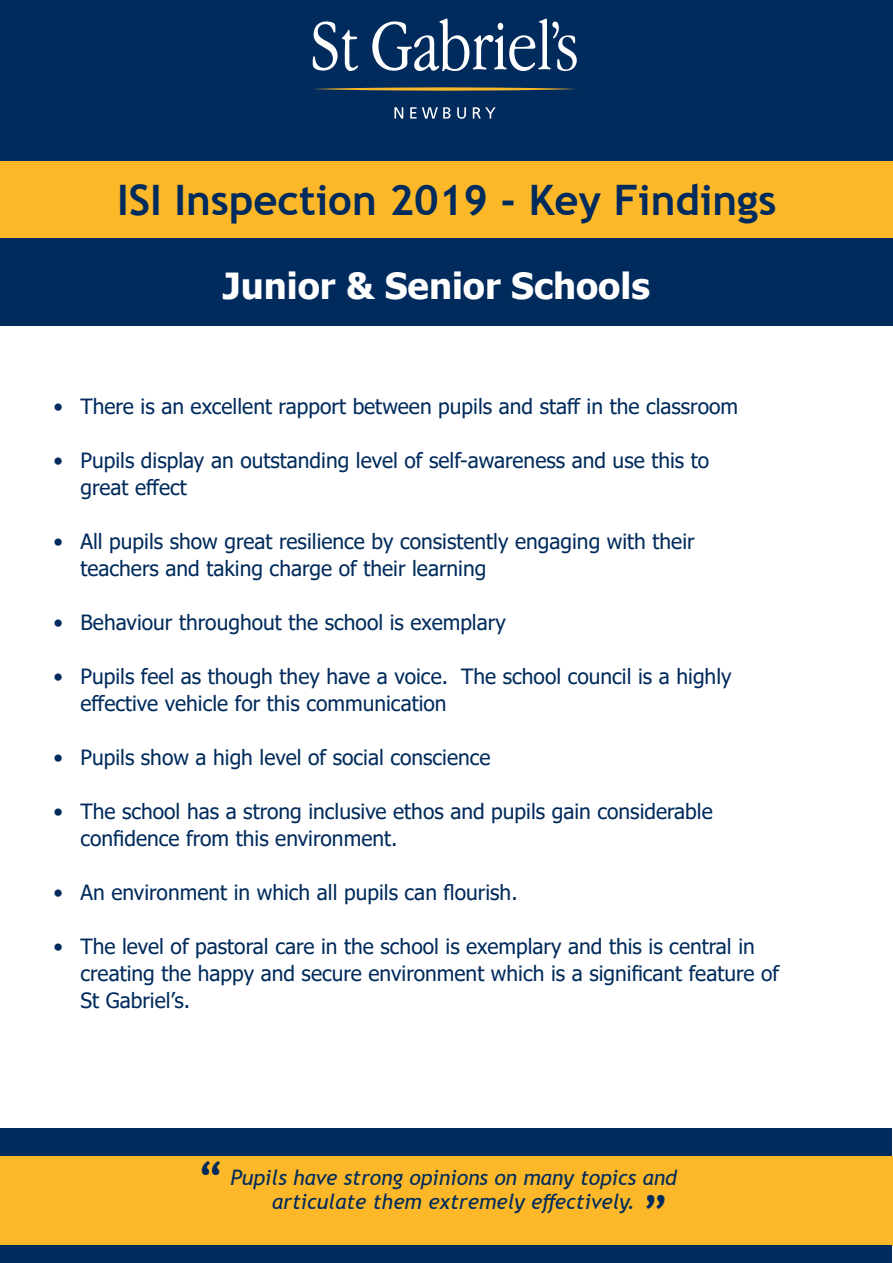
<style>
.page{position:relative;width:893px;height:1263px;background:#fff}
.page>*{position:absolute;margin:0;border:0;box-sizing:border-box;transform-origin:0 0}
.t1{font:700 45px "Trebuchet MS";color:#002b5c}
.t2{font:700 42px "Trebuchet MS";color:#002b5c}
.t3{font:700 36px "Tahoma";color:#fff}
.t4{font:21px/27px "Tahoma";color:#002b5c}
.t5{font:italic 21px/24px "Trebuchet MS";color:#002b5c;text-align:center}
</style>
<div class="page">
<div style="left:0;top:0;width:893px;height:325px;background:#002b5c"></div>
<div style="left:0;top:161px;width:893px;height:77px;background:#fcb828"></div>
<svg style="left:313px;top:21px;width:45px;height:50px"></svg>
<svg style="left:372px;top:18px;width:205px;height:54px"></svg>
<svg style="left:314px;top:87px;width:262px;height:4px"></svg>
<svg style="left:394px;top:107px;width:9px;height:12px"></svg>
<svg style="left:410px;top:107px;width:40px;height:12px"></svg>
<svg style="left:457px;top:107px;width:9px;height:12px"></svg>
<svg style="left:473px;top:107px;width:23px;height:12px"></svg>
<div style="left:0;top:1128px;width:892px;height:135px;background:#002b5c"></div>
<div style="left:0;top:1156px;width:893px;height:89px;background:#fcb828"></div>
<p class="t2" style="left:117px;top:174px;width:661px">ISI Inspection 2019 - Key Findings</p>
<p class="t3" style="left:223px;top:261px;width:429px">Junior &amp; Senior Schools</p>
<p class="t4" style="left:53px;top:394px;width:686px">• There is an excellent rapport between pupils and staff in the classroom</p>
<p class="t4" style="left:80px;top:448px;width:630px;text-indent:-27px">• Pupils display an outstanding level of self-awareness and use this to great effect</p>
<p class="t4" style="left:80px;top:529px;width:616px;text-indent:-27px">• All pupils show great resilience by consistently engaging with their teachers and taking charge of their learning</p>
<p class="t4" style="left:53px;top:610px;width:454px">• Behaviour throughout the school is exemplary</p>
<p class="t4" style="left:80px;top:664px;width:653px;text-indent:-27px">• Pupils feel as though they have a voice. The school council is a highly effective vehicle for this communication</p>
<p class="t4" style="left:53px;top:745px;width:439px">• Pupils show a high level of social conscience</p>
<p class="t4" style="left:80px;top:799px;width:634px;text-indent:-27px">• The school has a strong inclusive ethos and pupils gain considerable confidence from this environment.</p>
<p class="t4" style="left:53px;top:880px;width:466px">• An environment in which all pupils can flourish.</p>
<p class="t4" style="left:80px;top:934px;width:700px;text-indent:-27px">• The level of pastoral care in the school is exemplary and this is central in creating the happy and secure environment which is a significant feature of<br>St Gabriel’s.</p>
<p class="t1" style="left:197px;top:1150px;width:28px">“</p>
<p class="t5" style="left:230px;top:1165px;width:448px">Pupils have strong opinions on many topics and articulate them extremely effectively.</p>
<p class="t1" style="left:642px;top:1183px;width:28px">”</p>
</div>
